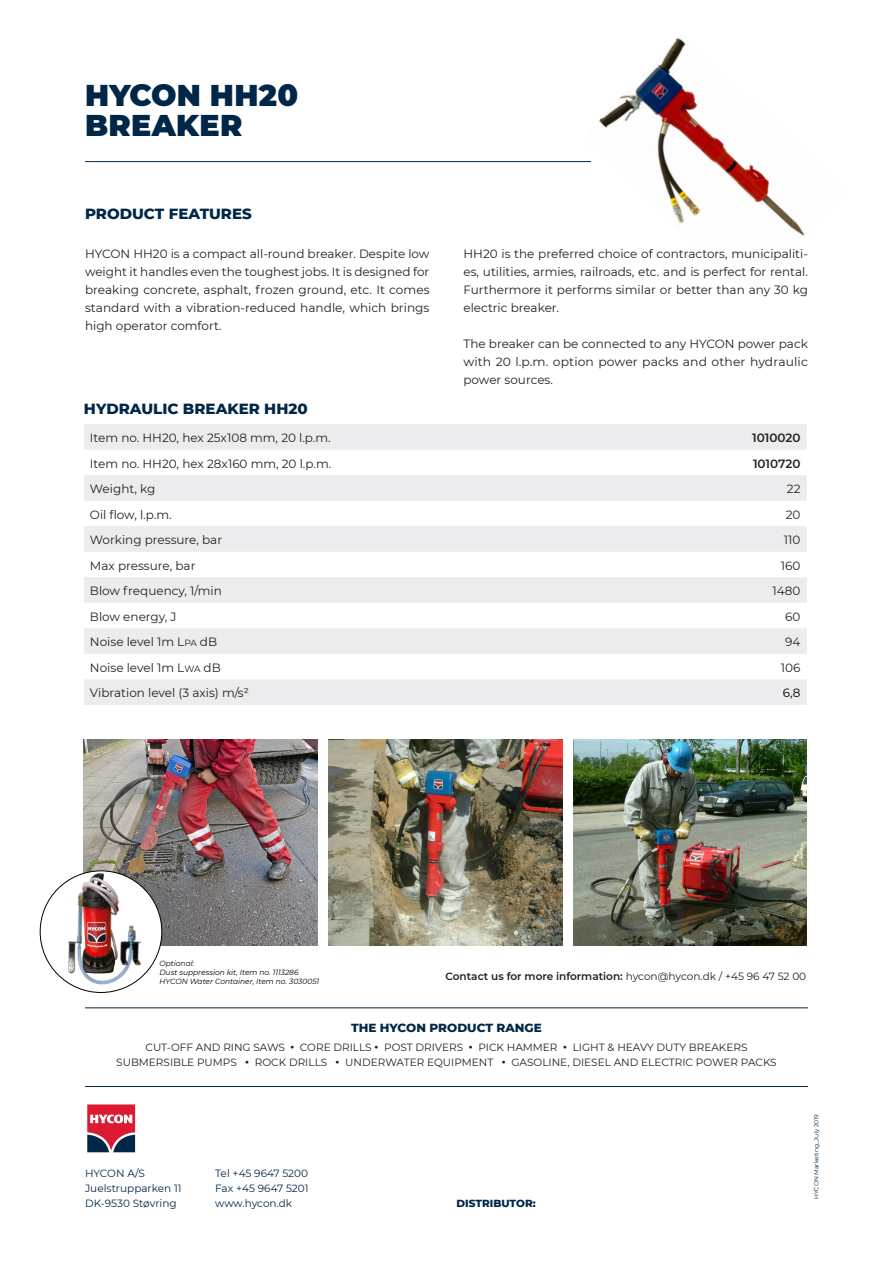
<style>
.page{position:relative;width:893px;height:1263px;background:#fff}
.page>*{position:absolute;margin:0;border:0;box-sizing:border-box;transform-origin:0 0}
.HYCON_Header{font:900 30px "Montserrat";letter-spacing:.01em;color:#002747}
.t1{font:800 15px "Montserrat";color:#002747}
.HYCON_Body{font:12px/18px "Montserrat";color:#231f20;text-align:justify}
.HYCON_Infotext{font:800 12px "Montserrat";color:#002747}
.HYCON_Body-2{font:600 12px "Montserrat";color:#231f20}
.HYCON_Body-3{font:12px "Montserrat";color:#000}
.HYCON_Infotext-2{font:10.5px "Montserrat";color:#231f20}
.t2{font:10.5px "Montserrat";color:#002747}
.HYCON_Infotext-3{font:600 10.5px "Montserrat";color:#231f20}
.t3{font:800 10.5px "Montserrat";color:#002747}
.HYCON_Body-4{font:italic 7.5px/9px "Montserrat";color:#000}
.t4{font:6px "Montserrat";color:#002747}
.s1{font-size:9px}
.s2{font-weight:400}
.s3{font-weight:900}
</style>
<div class="page">
<hr style="left:85px;top:161px;width:723px;height:1px;background:#002747">
<svg style="left:84px;top:424px;width:723px;height:77px;fill:#ececee"></svg>
<svg style="left:84px;top:526px;width:723px;height:179px;fill:#ececee"></svg>
<hr style="left:85px;top:1007px;width:723px;height:1px;background:#002747">
<hr style="left:85px;top:1086px;width:723px;height:1px;background:#002747">
<img style="left:328px;top:740px;width:234px;height:205px">
<img style="left:573px;top:740px;width:234px;height:205px">
<img style="left:84px;top:740px;width:234px;height:205px">
<img style="left:581px;top:38px;width:227px;height:198px">
<img style="left:68px;top:867px;width:55px;height:14px">
<img style="left:39px;top:881px;width:118px;height:112px">
<svg style="left:87px;top:1104px;width:49px;height:49px"></svg>
<p class="HYCON_Header" style="left:85px;top:73px;width:215px">HYCON HH20</p>
<p class="HYCON_Header" style="left:85px;top:103px;width:159px">BREAKER</p>
<p class="t1" style="left:85px;top:202px;width:168px">PRODUCT FEATURES</p>
<p class="HYCON_Body" style="left:85px;top:245px;width:346px">HYCON HH20 is a compact all-round breaker. Despite low weight it handles even the toughest jobs. It is designed for breaking concrete, asphalt, frozen ground, etc. It comes standard with a vibration-reduced handle, which brings high operator comfort.</p>
<p class="HYCON_Body" style="left:463px;top:245px;width:346px">HH20 is the preferred choice of contractors, municipaliti&shy;es, utilities, armies, railroads, etc. and is perfect for rental.<br>Furthermore it performs similar or better than any 30 kg electric breaker.</p>
<p class="HYCON_Body" style="left:463px;top:335px;width:346px">The breaker can be connected to any HYCON power pack with 20 l.p.m. option power packs and other hydraulic power sources.</p>
<p class="t1" style="left:84px;top:398px;width:225px">HYDRAULIC BREAKER HH20</p>
<p class="HYCON_Body" style="left:90px;top:428px;width:242px">Item no. HH20, hex 25x108 mm, 20 l.p.m.</p>
<p class="HYCON_Body-2" style="left:752px;top:429px;width:50px">1010020</p>
<p class="HYCON_Body" style="left:90px;top:454px;width:243px">Item no. HH20, hex 28x160 mm, 20 l.p.m.</p>
<p class="HYCON_Body-2" style="left:753px;top:455px;width:49px">1010720</p>
<p class="HYCON_Body" style="left:90px;top:479px;width:67px">Weight, kg</p>
<p class="HYCON_Body" style="left:787px;top:479px;width:15px">22</p>
<p class="HYCON_Body" style="left:90px;top:505px;width:83px">Oil flow, l.p.m.</p>
<p class="HYCON_Body" style="left:786px;top:505px;width:16px">20</p>
<p class="HYCON_Body" style="left:90px;top:530px;width:134px">Working pressure, bar</p>
<p class="HYCON_Body" style="left:784px;top:530px;width:18px">110</p>
<p class="HYCON_Body" style="left:90px;top:556px;width:107px">Max pressure, bar</p>
<p class="HYCON_Body" style="left:781px;top:556px;width:21px">160</p>
<p class="HYCON_Body" style="left:90px;top:582px;width:133px">Blow frequency, 1/min</p>
<p class="HYCON_Body" style="left:772px;top:582px;width:29px">1480</p>
<p class="HYCON_Body" style="left:90px;top:607px;width:88px">Blow energy, J</p>
<p class="HYCON_Body" style="left:785px;top:607px;width:17px">60</p>
<p class="HYCON_Body" style="left:90px;top:633px;width:129px">Noise level 1m L<span class="s1">PA</span> dB</p>
<p class="HYCON_Body" style="left:785px;top:633px;width:17px">94</p>
<p class="HYCON_Body" style="left:90px;top:658px;width:132px">Noise level 1m L<span class="s1">WA</span> dB</p>
<p class="HYCON_Body" style="left:781px;top:658px;width:21px">106</p>
<p class="HYCON_Body" style="left:90px;top:684px;width:160px">Vibration level (3 axis) m/s²</p>
<p class="HYCON_Body-3" style="left:783px;top:685px;width:19px">6,8</p>
<p class="HYCON_Body-4" style="left:159px;top:959px;width:161px">Optional:<br>Dust suppression kit, Item no. 1113286<br>HYCON Water Container, Item no. 3030051</p>
<p class="HYCON_Infotext-3" style="left:445px;top:968px;width:362px">Contact us for more information: <span class="s2">hycon@hycon.dk / +45 96 47 52 00</span></p>
<p class="HYCON_Infotext" style="left:351px;top:1019px;width:192px">THE HYCON PRODUCT RANGE</p>
<p class="HYCON_Infotext-2" style="left:146px;top:1040px;width:603px">CUT-OFF AND RING SAWS <span class="s3">·</span> CORE DRILLS <span class="s3">·</span> POST DRIVERS <span class="s3">·</span> PICK HAMMER <span class="s3">·</span> LIGHT &amp; HEAVY DUTY BREAKERS</p>
<p class="HYCON_Infotext-2" style="left:116px;top:1055px;width:662px">SUBMERSIBLE PUMPS <span class="s3">·</span> ROCK DRILLS <span class="s3">·</span> UNDERWATER EQUIPMENT <span class="s3">·</span> GASOLINE, DIESEL AND ELECTRIC POWER PACKS</p>
<p class="t2" style="left:85px;top:1166px;width:61px">HYCON A/S</p>
<p class="t2" style="left:85px;top:1181px;width:98px">Juelstrupparken 11</p>
<p class="t2" style="left:85px;top:1196px;width:93px">DK-9530 Støvring</p>
<p class="t2" style="left:215px;top:1166px;width:94px">Tel +45 9647 5200</p>
<p class="t2" style="left:215px;top:1181px;width:95px">Fax +45 9647 5201</p>
<p class="t2" style="left:215px;top:1196px;width:78px">www.hycon.dk</p>
<p class="t3" style="left:456px;top:1195px;width:81px">DISTRIBUTOR:</p>
<p class="t4" style="left:812px;top:1199px;width:87px;rotate:-90deg">HYCON Marketing_July 2019</p>
</div>
